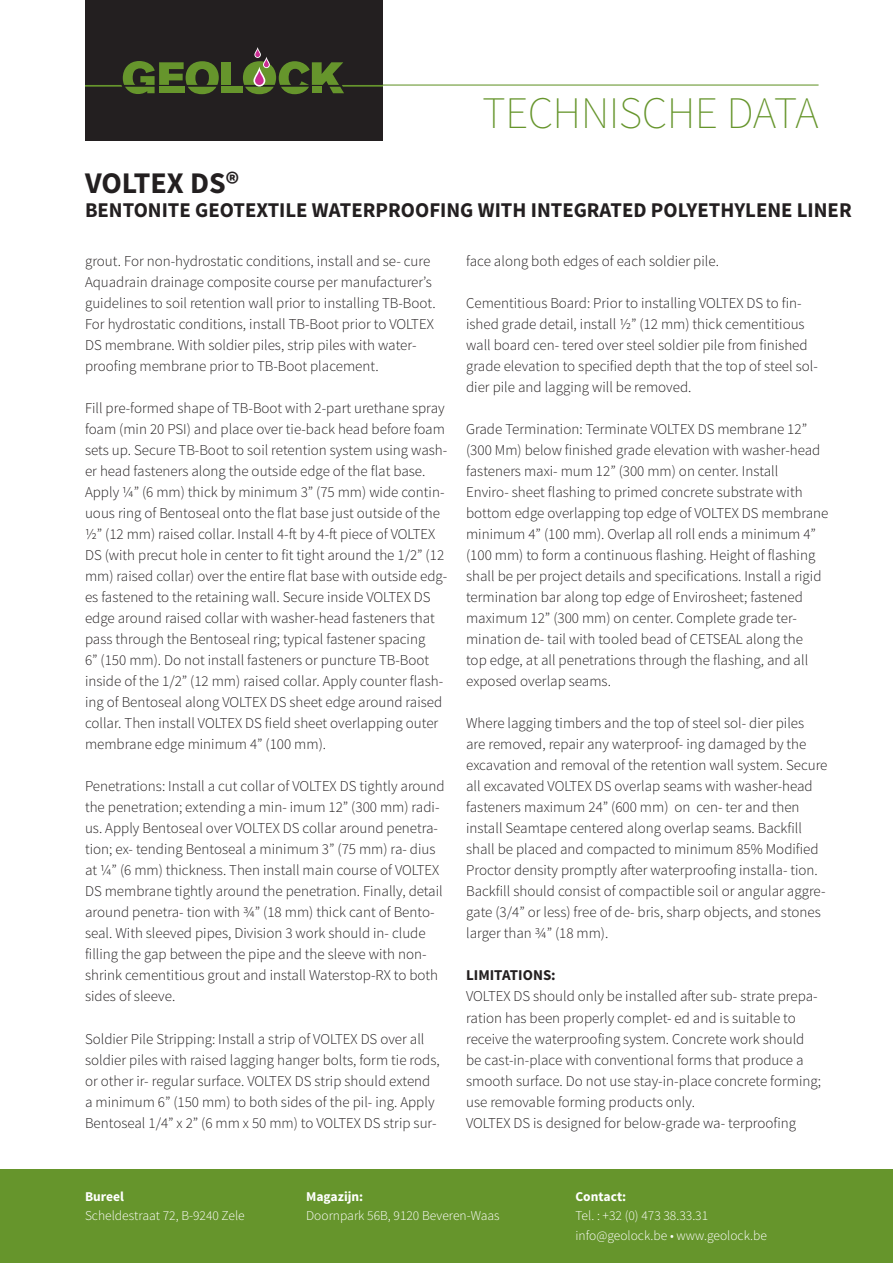
<style>
.page{position:relative;width:893px;height:1263px;background:#fff}
.page>*{position:absolute;margin:0;border:0;box-sizing:border-box;transform-origin:0 0}
.t1{font:200 45px "Source Sans Pro";color:#66952c}
.t2{font:700 30px "Source Sans Pro";color:#231f20}
.t3{font:700 21px "Source Sans Pro";color:#231f20}
.t4{font:300 15px/21px "Source Sans Pro";color:#231f20}
.t5{font:700 15px "Source Sans Pro";color:#231f20}
.t6{font:300 13.5px/19.5px "Source Sans Pro";color:#fff}
.t7{font:700 13.5px "Source Sans Pro";color:#fff}
</style>
<div class="page">
<div style="left:85px;top:0;width:298px;height:140px;background:#231f20"></div>
<div style="left:221px;top:62px;width:10px;height:23px;background:#66952c"></div>
<div style="left:221px;top:87px;width:22px;height:6px;background:#66952c"></div>
<svg style="left:85px;top:61px;width:134px;height:33px"></svg>
<svg style="left:243px;top:61px;width:140px;height:33px"></svg>
<svg style="left:263px;top:57px;width:7px;height:11px"></svg>
<svg style="left:264px;top:59px;width:5px;height:8px"></svg>
<svg style="left:253px;top:67px;width:12px;height:20px"></svg>
<svg style="left:255px;top:71px;width:9px;height:14px"></svg>
<svg style="left:254px;top:47px;width:7px;height:11px"></svg>
<svg style="left:255px;top:49px;width:5px;height:8px"></svg>
<div style="left:0;top:1169px;width:893px;height:94px;background:#66952c"></div>
<hr style="left:383px;top:85px;width:436px;height:1px;background:#66952c">
<h1 class="t1" style="left:482px;top:86px;width:338px">TECHNISCHE DATA</h1>
<p class="t2" style="left:85px;top:163px;width:156px">VOLTEX DS®</p>
<p class="t3" style="left:85px;top:196px;width:768px">BENTONITE GEOTEXTILE WATERPROOFING WITH INTEGRATED POLYETHYLENE LINER</p>
<p class="t4" style="left:85px;top:251px;width:352px">grout. For non-hydrostatic conditions, install and se- cure Aquadrain drainage composite course per manufacturer’s guidelines to soil retention wall prior to installing TB-Boot.<br>For hydrostatic conditions, install TB-Boot prior to VOLTEX DS membrane. With soldier piles, strip piles with water&shy;proofing membrane prior to TB-Boot placement.</p>
<p class="t4" style="left:85px;top:398px;width:364px">Fill pre-formed shape of TB-Boot with 2-part urethane spray foam (min 20 PSI) and place over tie-back head before foam sets up. Secure TB-Boot to soil retention system using wash&shy;er head fasteners along the outside edge of the flat base.<br>Apply ¼” (6 mm) thick by minimum 3” (75 mm) wide contin&shy;uous ring of Bentoseal onto the flat base just outside of the ½” (12 mm) raised collar. Install 4-ft by 4-ft piece of VOLTEX DS (with precut hole in center to fit tight around the 1/2” (12 mm) raised collar) over the entire flat base with outside edg&shy;es fastened to the retaining wall. Secure inside VOLTEX DS edge around raised collar with washer-head fasteners that pass through the Bentoseal ring; typical fastener spacing<br>6” (150 mm). Do not install fasteners or puncture TB-Boot inside of the 1/2” (12 mm) raised collar. Apply counter flash&shy;ing of Bentoseal along VOLTEX DS sheet edge around raised collar. Then install VOLTEX DS field sheet overlapping outer membrane edge minimum 4” (100 mm).</p>
<p class="t4" style="left:85px;top:776px;width:361px">Penetrations: Install a cut collar of VOLTEX DS tightly around the penetration; extending a min- imum 12” (300 mm) radi&shy;us. Apply Bentoseal over VOLTEX DS collar around penetra&shy;tion; ex- tending Bentoseal a minimum 3” (75 mm) ra- dius at ¼” (6 mm) thickness. Then install main course of VOLTEX DS membrane tightly around the penetration. Finally, detail around penetra- tion with ¾” (18 mm) thick cant of Bento&shy;seal. With sleeved pipes, Division 3 work should in- clude filling the gap between the pipe and the sleeve with non&shy;shrink cementitious grout and install Waterstop-RX to both sides of sleeve.</p>
<p class="t4" style="left:85px;top:1028px;width:356px">Soldier Pile Stripping: Install a strip of VOLTEX DS over all soldier piles with raised lagging hanger bolts, form tie rods, or other ir- regular surface. VOLTEX DS strip should extend a minimum 6” (150 mm) to both sides of the pil- ing. Apply Bentoseal 1/4” x 2” (6 mm x 50 mm) to VOLTEX DS strip sur-</p>
<p class="t4" style="left:466px;top:251px;width:254px">face along both edges of each soldier pile.</p>
<p class="t4" style="left:466px;top:293px;width:353px">Cementitious Board: Prior to installing VOLTEX DS to fin&shy;ished grade detail, install ½” (12 mm) thick cementitious wall board cen- tered over steel soldier pile from finished grade elevation to specified depth that the top of steel sol&shy;dier pile and lagging will be removed.</p>
<p class="t4" style="left:466px;top:419px;width:364px">Grade Termination: Terminate VOLTEX DS membrane 12” (300 Mm) below finished grade elevation with washer-head fasteners maxi- mum 12” (300 mm) on center. Install<br>Enviro- sheet flashing to primed concrete substrate with bottom edge overlapping top edge of VOLTEX DS membrane minimum 4” (100 mm). Overlap all roll ends a minimum 4” (100 mm) to form a continuous flashing. Height of flashing shall be per project details and specifications. Install a rigid termination bar along top edge of Envirosheet; fastened maximum 12” (300 mm) on center. Complete grade ter&shy;mination de- tail with tooled bead of CETSEAL along the<br>top edge, at all penetrations through the flashing, and all exposed overlap seams.</p>
<p class="t4" style="left:466px;top:713px;width:363px">Where lagging timbers and the top of steel sol- dier piles<br>are removed, repair any waterproof- ing damaged by the excavation and removal of the retention wall system. Secure all excavated VOLTEX DS overlap seams with washer-head fasteners maximum 24” (600 mm) on cen- ter and then install Seamtape centered along overlap seams. Backfill shall be placed and compacted to minimum 85% Modified Proctor density promptly after waterproofing installa- tion.<br>Backfill should consist of compactible soil or angular aggre&shy;gate (3/4” or less) free of de- bris, sharp objects, and stones larger than ¾” (18 mm).</p>
<p class="t5" style="left:466px;top:966px;width:91px">LIMITATIONS:</p>
<p class="t4" style="left:466px;top:986px;width:356px">VOLTEX DS should only be installed after sub- strate prepa&shy;ration has been properly complet- ed and is suitable to receive the waterproofing system. Concrete work should be cast-in-place with conventional forms that produce a smooth surface. Do not use stay-in-place concrete forming; use removable forming products only.</p>
<p class="t4" style="left:466px;top:1112px;width:332px">VOLTEX DS is designed for below-grade wa- terproofing</p>
<p class="t7" style="left:85px;top:1188px;width:40px">Bureel</p>
<p class="t6" style="left:85px;top:1206px;width:161px">Scheldestraat 72, B-9240 Zele</p>
<p class="t7" style="left:306px;top:1188px;width:59px">Magazijn:</p>
<p class="t6" style="left:306px;top:1206px;width:195px">Doornpark 56B, 9120 Beveren-Waas</p>
<p class="t7" style="left:575px;top:1188px;width:52px">Contact:</p>
<p class="t6" style="left:575px;top:1206px;width:193px">Tel. : +32 (0) 473 38.33.31 info@geolock.be • www.geolock.be</p>
</div>
